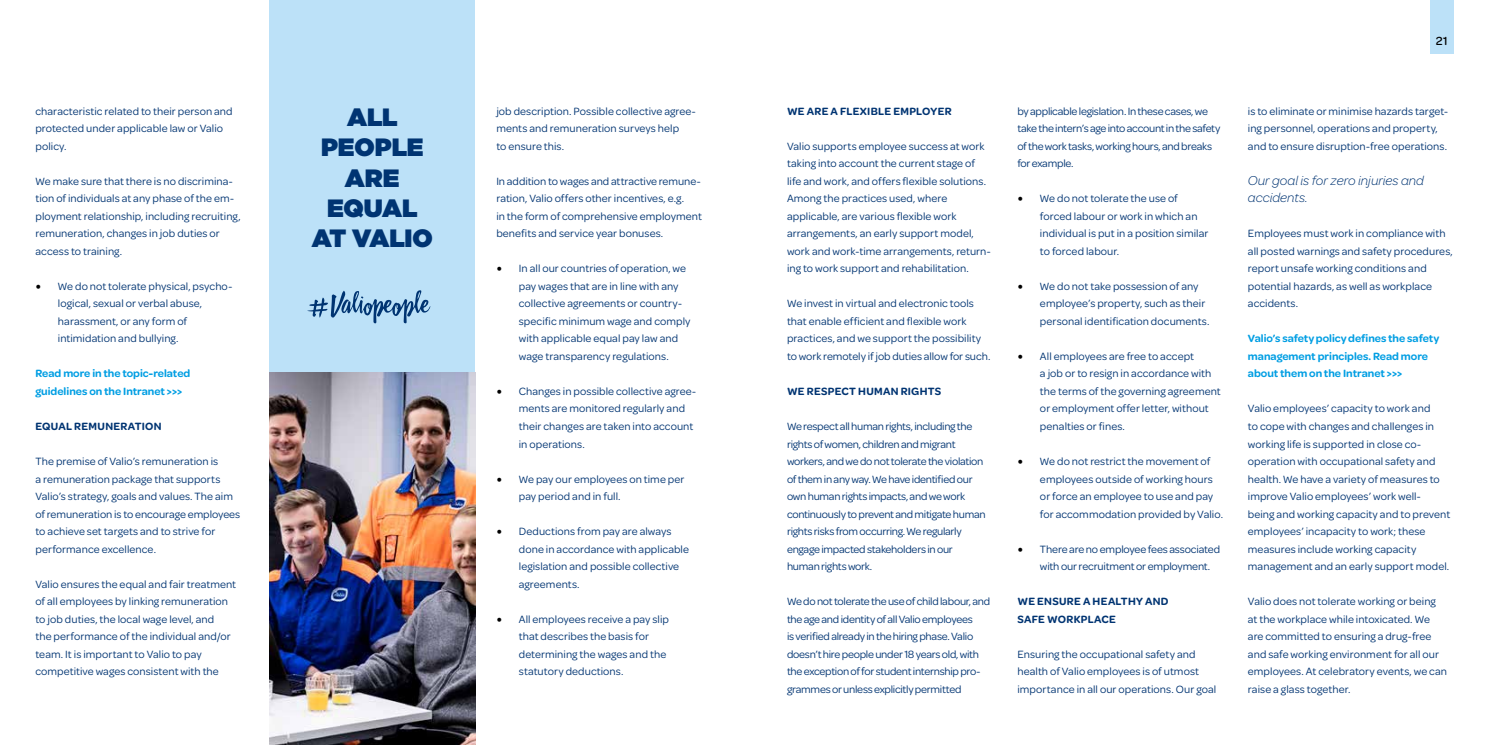
<style>
.page{position:relative;width:1489px;height:745px;background:#fff}
.page>*{position:absolute;margin:0;border:0;box-sizing:border-box;transform-origin:0 0}
.t1{font:900 25px/30px "Gotham";letter-spacing:-.005em;color:#003472;text-align:center}
.t2{font:italic 300 13.75px/17.5px "Omnes Valio";color:#003472}
.t3{font:500 12.5px "Omnes Valio";color:#000}
.t4{font:11.25px/17.5px "Omnes Valio";letter-spacing:.005em;color:#003472}
.t5{font:11.25px/17.5px "Omnes Valio";letter-spacing:-.025em;color:#003472}
.t6{font:600 11.25px/17.5px "Omnes Valio";color:#009ee3}
.t7{font:600 11.25px/17.5px "Omnes Valio";letter-spacing:.025em;color:#003472}
.s1{font-family:"Minion Pro";font-size:15px;color:#000}
</style>
<div class="page">
<div style="left:1429px;top:0;width:24px;height:53px;background:#bce1f8"></div>
<div style="left:269px;top:0;width:206px;height:372px;background:#bce1f8"></div>
<img style="left:269px;top:372px;width:206px;height:372px">
<svg style="left:307px;top:290px;width:123px;height:33px"></svg>
<p class="t4" style="left:35px;top:101px;width:199px">characteristic related to their person and protected under applicable law or Valio policy.</p>
<p class="t4" style="left:35px;top:171px;width:207px">We make sure that there is no discrimina&shy;tion of individuals at any phase of the em&shy;ployment relationship, including recruiting, remuneration, changes in job duties or access to training.</p>
<p class="t4" style="left:58px;top:276px;width:176px;text-indent:-23px"><span class="s1">•</span> We do not tolerate physical, psycho&shy;logical, sexual or verbal abuse, harassment, or any form of intimidation and bullying.</p>
<p class="t6" style="left:35px;top:364px;width:156px">Read more in the topic-related guidelines on the Intranet &gt;&gt;&gt;</p>
<p class="t7" style="left:35px;top:416px;width:128px">EQUAL REMUNERATION</p>
<p class="t4" style="left:35px;top:451px;width:206px">The premise of Valio’s remuneration is<br>a remuneration package that supports Valio’s strategy, goals and values. The aim of remuneration is to encourage employees to achieve set targets and to strive for performance excellence.</p>
<p class="t4" style="left:35px;top:574px;width:202px">Valio ensures the equal and fair treatment of all employees by linking remuneration to job duties, the local wage level, and<br>the performance of the individual and/or team. It is important to Valio to pay competitive wages consistent with the</p>
<h1 class="t1" style="left:312px;top:102px;width:122px">ALL<br>PEOPLE<br>ARE<br>EQUAL<br>AT VALIO</h1>
<p class="t4" style="left:496px;top:101px;width:201px">job description. Possible collective agree&shy;ments and remuneration surveys help<br>to ensure this.</p>
<p class="t4" style="left:496px;top:171px;width:207px">In addition to wages and attractive remune&shy;ration, Valio offers other incentives, e.g.<br>in the form of comprehensive employment benefits and service year bonuses.</p>
<p class="t4" style="left:519px;top:259px;width:173px;text-indent:-22px"><span class="s1">•</span> In all our countries of operation, we pay wages that are in line with any collective agreements or country&shy;specific minimum wage and comply with applicable equal pay law and wage transparency regulations.</p>
<p class="t4" style="left:519px;top:381px;width:179px;text-indent:-22px"><span class="s1">•</span> Changes in possible collective agree&shy;ments are monitored regularly and their changes are taken into account in operations.</p>
<p class="t4" style="left:519px;top:469px;width:167px;text-indent:-22px"><span class="s1">•</span> We pay our employees on time per pay period and in full.</p>
<p class="t4" style="left:519px;top:521px;width:172px;text-indent:-22px"><span class="s1">•</span> Deductions from pay are always done in accordance with applicable legislation and possible collective agreements.</p>
<p class="t4" style="left:519px;top:609px;width:152px;text-indent:-22px"><span class="s1">•</span> All employees receive a pay slip that describes the basis for determining the wages and the statutory deductions.</p>
<p class="t7" style="left:787px;top:101px;width:166px">WE ARE A FLEXIBLE EMPLOYER</p>
<p class="t4" style="left:787px;top:136px;width:206px">Valio supports employee success at work taking into account the current stage of life and work, and offers flexible solutions.<br>Among the practices used, where applicable, are various flexible work arrangements, an early support model, work and work-time arrangements, return&shy;ing to work support and rehabilitation.</p>
<p class="t4" style="left:787px;top:294px;width:205px">We invest in virtual and electronic tools that enable efficient and flexible work practices, and we support the possibility to work remotely if job duties allow for such.</p>
<p class="t7" style="left:787px;top:381px;width:156px">WE RESPECT HUMAN RIGHTS</p>
<p class="t5" style="left:787px;top:416px;width:200px">We respect all human rights, including the rights of women, children and migrant workers, and we do not tolerate the violation of them in any way. We have identified our own human rights impacts, and we work continuously to prevent and mitigate human rights risks from occurring. We regularly engage impacted stakeholders in our human rights work.</p>
<p class="t5" style="left:787px;top:591px;width:205px">We do not tolerate the use of child labour, and the age and identity of all Valio employees<br>is verified already in the hiring phase. Valio doesn’t hire people under 18 years old, with the exception of for student internship pro&shy;grammes or unless explicitly permitted</p>
<p class="t5" style="left:1017px;top:101px;width:204px">by applicable legislation. In these cases, we take the intern’s age into account in the safety of the work tasks, working hours, and breaks for example.</p>
<p class="t4" style="left:1039px;top:189px;width:170px;text-indent:-22px"><span class="s1">•</span> We do not tolerate the use of forced labour or work in which an individual is put in a position similar to forced labour.</p>
<p class="t4" style="left:1039px;top:276px;width:171px;text-indent:-22px"><span class="s1">•</span> We do not take possession of any employee’s property, such as their personal identification documents.</p>
<p class="t4" style="left:1039px;top:346px;width:182px;text-indent:-22px"><span class="s1">•</span> All employees are free to accept<br>a job or to resign in accordance with the terms of the governing agreement or employment offer letter, without penalties or fines.</p>
<p class="t4" style="left:1039px;top:451px;width:184px;text-indent:-22px"><span class="s1">•</span> We do not restrict the movement of employees outside of working hours or force an employee to use and pay for accommodation provided by Valio.</p>
<p class="t4" style="left:1039px;top:539px;width:182px;text-indent:-22px"><span class="s1">•</span> There are no employee fees associated with our recruitment or employment.</p>
<p class="t7" style="left:1017px;top:591px;width:153px">WE ENSURE A HEALTHY AND<br>SAFE WORKPLACE</p>
<p class="t4" style="left:1017px;top:644px;width:200px">Ensuring the occupational safety and health of Valio employees is of utmost importance in all our operations. Our goal</p>
<p class="t3" style="left:1435px;top:32px;width:13px">21</p>
<p class="t4" style="left:1247px;top:101px;width:202px">is to eliminate or minimise hazards target&shy;ing personnel, operations and property, and to ensure disruption-free operations.</p>
<p class="t2" style="left:1247px;top:171px;width:177px">Our goal is for zero injuries and accidents.</p>
<p class="t4" style="left:1247px;top:224px;width:206px">Employees must work in compliance with all posted warnings and safety procedures, report unsafe working conditions and potential hazards, as well as workplace accidents.</p>
<p class="t6" style="left:1247px;top:329px;width:193px">Valio’s safety policy defines the safety management principles. Read more about them on the Intranet &gt;&gt;&gt;</p>
<p class="t4" style="left:1247px;top:399px;width:204px">Valio employees’ capacity to work and<br>to cope with changes and challenges in working life is supported in close co&shy;operation with occupational safety and health. We have a variety of measures to improve Valio employees’ work well&shy;being and working capacity and to prevent employees’ incapacity to work; these measures include working capacity management and an early support model.</p>
<p class="t4" style="left:1247px;top:591px;width:201px">Valio does not tolerate working or being at the workplace while intoxicated. We are committed to ensuring a drug-free and safe working environment for all our employees. At celebratory events, we can raise a glass together.</p>
</div>
